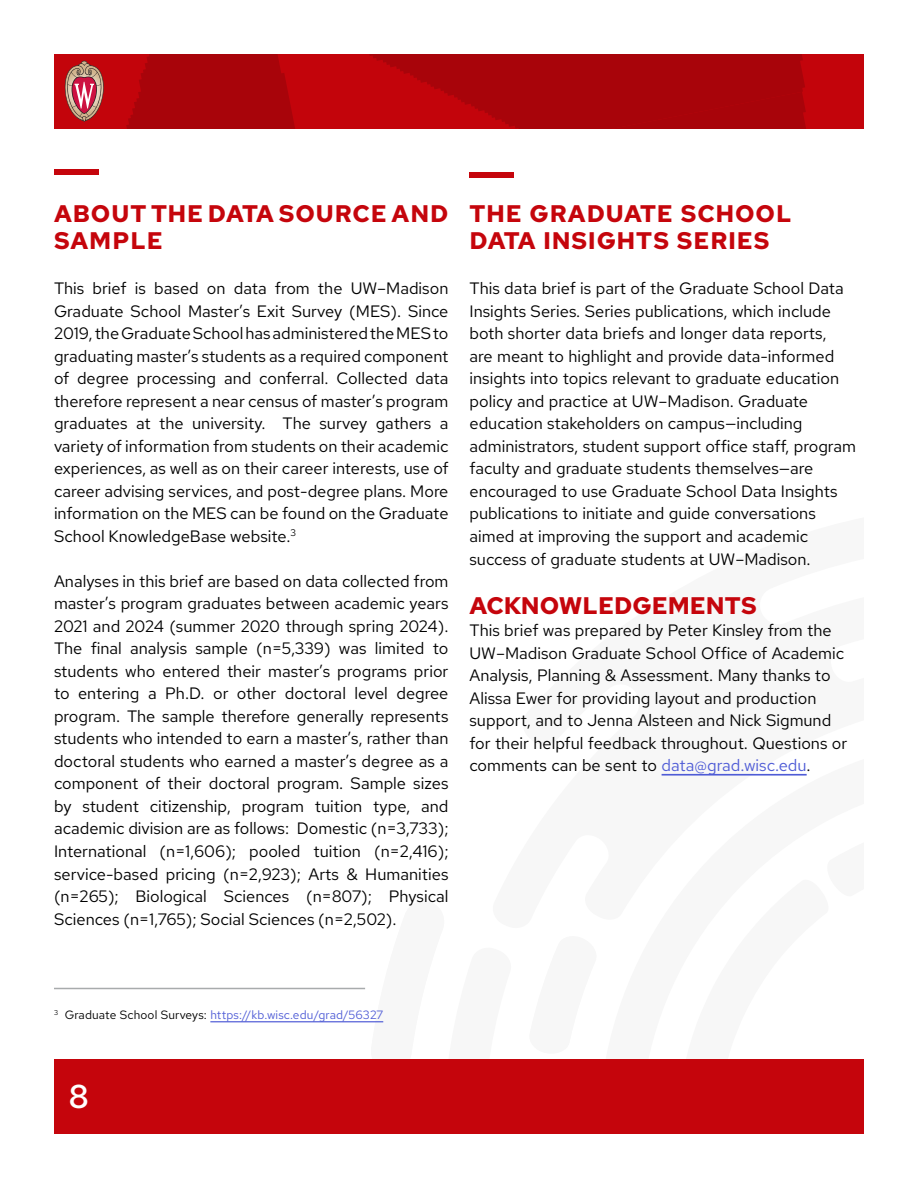
<style>
.page{position:relative;width:918px;height:1188px;background:#fff}
.page>*{position:absolute;margin:0;border:0;box-sizing:border-box;transform-origin:0 0}
.t1{font:600 33px "Red Hat Text";color:#fff}
.t2{font:700 24px/27px "Red Hat Text";letter-spacing:.04em;color:#c5050c}
.t3{font:700 24px "Red Hat Text";color:#c5050c}
.t4{font:16.5px/22.5px "Red Hat Text";color:#000;text-align:justify}
.t5{font:12px "Red Hat Text";letter-spacing:.01em;color:#4f5cd6}
.s1{color:#4f5cd6}
.s2{color:#000}
</style>
<div class="page">
<div style="left:54px;top:1059px;width:810px;height:75px;background:#c5050c"></div>
<img style="left:54px;top:54px;width:810px;height:75px">
<img style="left:611px;top:80px;width:253px;height:49px">
<div style="left:54px;top:170px;width:45px;height:6px;background:#c5050c"></div>
<hr style="left:662px;top:774px;width:145px;height:2px;background:#4f5cd6">
<div style="left:470px;top:172px;width:44px;height:6px;background:#c5050c"></div>
<hr style="left:210px;top:1021px;width:173px;height:1px;background:#4f5cd6">
<hr style="left:54px;top:988px;width:311px;height:1px;background:#a8abac">
<svg style="left:63px;top:61px;width:42px;height:61px;background:#bd5757"></svg>
<p class="t2" style="left:54px;top:200px;width:396px">ABOUT THE DATA SOURCE AND<br>SAMPLE</p>
<p class="t4" style="left:54px;top:277px;width:396px">This brief is based on data from the UW–Madison Graduate School Master’s Exit Survey (MES). Since 2019, the Graduate School has administered the MES to graduating master’s students as a required component of degree processing and conferral. Collected data therefore represent a near census of master’s program graduates at the university. The survey gathers a variety of information from students on their academic experiences, as well as on their career interests, use of career advising services, and post-degree plans. More information on the MES can be found on the Graduate School KnowledgeBase website.<sup>3</sup></p>
<p class="t4" style="left:54px;top:570px;width:396px">Analyses in this brief are based on data collected from master’s program graduates between academic years 2021 and 2024 (summer 2020 through spring 2024).<br>The final analysis sample (n=5,339) was limited to students who entered their master’s programs prior to entering a Ph.D. or other doctoral level degree program. The sample therefore generally represents students who intended to earn a master’s, rather than doctoral students who earned a master’s degree as a component of their doctoral program. Sample sizes by student citizenship, program tuition type, and academic division are as follows: Domestic (n=3,733); International (n=1,606); pooled tuition (n=2,416); service-based pricing (n=2,923); Arts &amp; Humanities (n=265); Biological Sciences (n=807); Physical Sciences (n=1,765); Social Sciences (n=2,502).</p>
<p class="t2" style="left:470px;top:200px;width:324px">THE GRADUATE SCHOOL<br>DATA INSIGHTS SERIES</p>
<p class="t4" style="left:470px;top:277px;width:388px;text-align:left">This data brief is part of the Graduate School Data Insights Series. Series publications, which include both shorter data briefs and longer data reports,<br>are meant to highlight and provide data-informed insights into topics relevant to graduate education policy and practice at UW–Madison. Graduate education stakeholders on campus—including administrators, student support office staff, program faculty and graduate students themselves—are encouraged to use Graduate School Data Insights publications to initiate and guide conversations aimed at improving the support and academic success of graduate students at UW–Madison.</p>
<p class="t3" style="left:470px;top:590px;width:289px">ACKNOWLEDGEMENTS</p>
<p class="t4" style="left:470px;top:619px;width:379px;text-align:left">This brief was prepared by Peter Kinsley from the UW–Madison Graduate School Office of Academic Analysis, Planning &amp; Assessment. Many thanks to Alissa Ewer for providing layout and production support, and to Jenna Alsteen and Nick Sigmund for their helpful feedback throughout. Questions or comments can be sent to <span class="s1">data@grad.wisc.edu</span>.</p>
<p class="t5" style="left:54px;top:1007px;width:331px"><sup>3</sup> <span class="s2">Graduate School Surveys:</span> https://kb.wisc.edu/grad/56327</p>
<h2 class="t1" style="left:69px;top:1075px;width:22px">8</h2>
</div>
